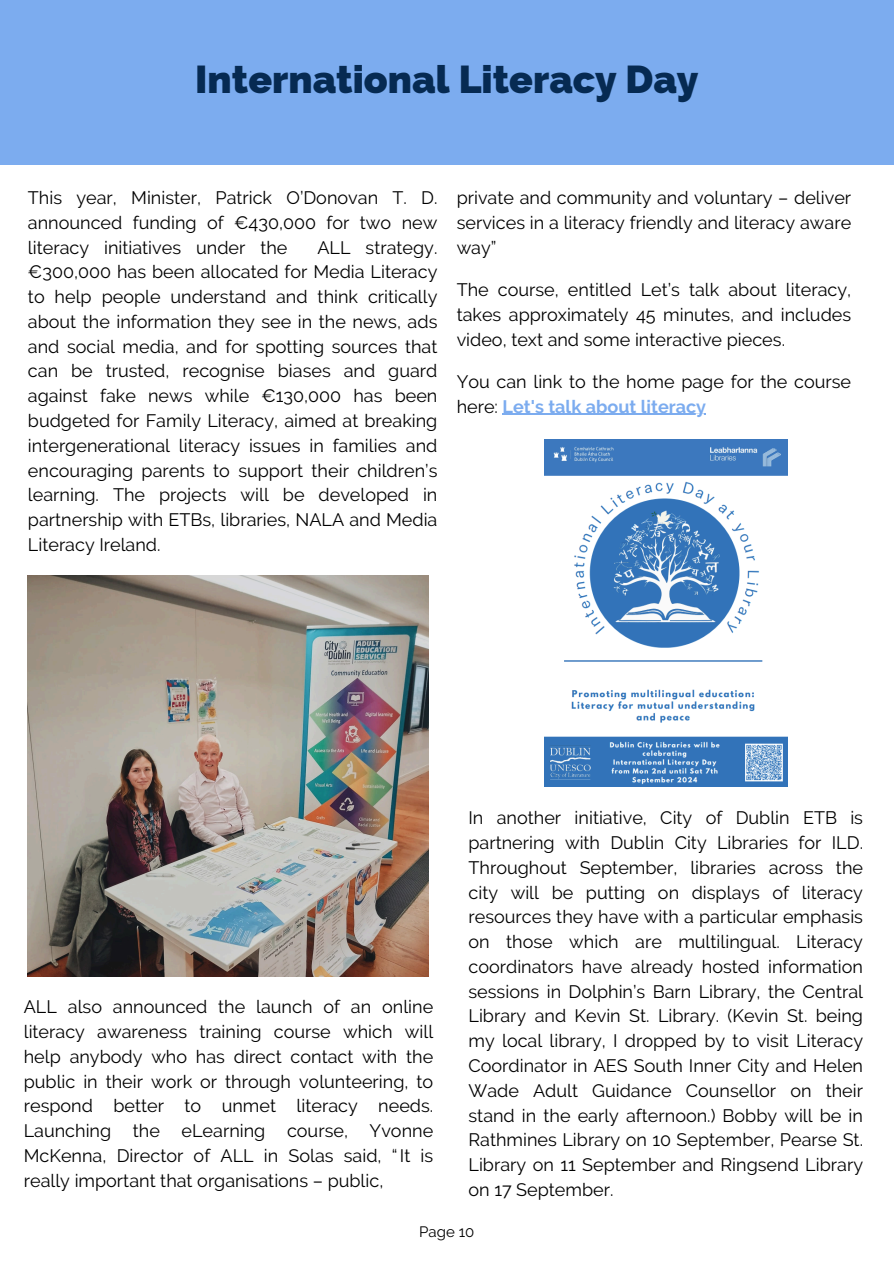
<style>
.page{position:relative;width:894px;height:1264px;background:#fff}
.page>*{position:absolute;margin:0;border:0;box-sizing:border-box;transform-origin:0 0}
.t1{font:800 39px "Raleway";color:#062a52}
.t2{font:18px/24.8px "Raleway";color:#000;text-align:justify}
.t3{font:15px "Raleway";color:#000}
.s1{font-weight:700;color:#7cacef}
</style>
<div class="page">
<div style="left:0;top:0;width:893px;height:164px;background:#7cacef"></div>
<img style="left:28px;top:576px;width:400px;height:400px">
<img style="left:544px;top:439px;width:243px;height:348px">
<hr style="left:502px;top:414px;width:204px;height:1px;background:#7cacef">
<h2 class="t1" style="left:195px;top:56px;width:504px">International Literacy Day</h2>
<h2 class="t2" style="left:28px;top:185px;width:411px">This year, Minister, Patrick O’Donovan T. D. announced funding of €430,000 for two new literacy initiatives under the</h2>
<h2 class="t2" style="left:28px;top:235px;width:411px;text-indent:289px">ALL strategy. €300,000 has been allocated for Media Literacy to help people understand and think critically about the information they see in the news, ads and social media, and for spotting sources that can be trusted, recognise biases and guard against fake news while €130,000 has been budgeted for Family Literacy, aimed at breaking intergenerational literacy issues in families and encouraging parents to support their children’s learning. The projects will be developed in partnership with ETBs, libraries, NALA and Media Literacy Ireland.</h2>
<p class="t2" style="left:456px;top:185px;width:396px">private and community and voluntary – deliver services in a literacy friendly and literacy aware way”</p>
<h2 class="t2" style="left:456px;top:277px;width:396px">The course, entitled Let’s talk about literacy, takes approximately 45 minutes, and includes video, text and some interactive pieces.</h2>
<p class="t2" style="left:456px;top:369px;width:396px">You can link to the home page for the course here: <span class="s1">Let's talk about literacy</span></p>
<h2 class="t2" style="left:24px;top:994px;width:411px">ALL also announced the launch of an online literacy awareness training course which will help anybody who has direct contact with the public in their work or through volunteering, to respond better to unmet literacy needs.<br>Launching the eLearning course, Yvonne McKenna, Director of ALL in Solas said, “It is really important that organisations – public,</h2>
<p class="t2" style="left:468px;top:805px;width:396px">In another initiative, City of Dublin ETB is partnering with Dublin City Libraries for ILD.<br>Throughout September, libraries across the city will be putting on displays of literacy resources they have with a particular emphasis on those which are multilingual. Literacy coordinators have already hosted information sessions in Dolphin’s Barn Library, the Central Library and Kevin St. Library. (Kevin St. being my local library, I dropped by to visit Literacy Coordinator in AES South Inner City and Helen Wade Adult Guidance Counsellor on their stand in the early afternoon.) Bobby will be in Rathmines Library on 10 September, Pearse St.<br>Library on 11 September and Ringsend Library on 17 September.</p>
<p class="t3" style="left:419px;top:1222px;width:56px">Page 10</p>
</div>
